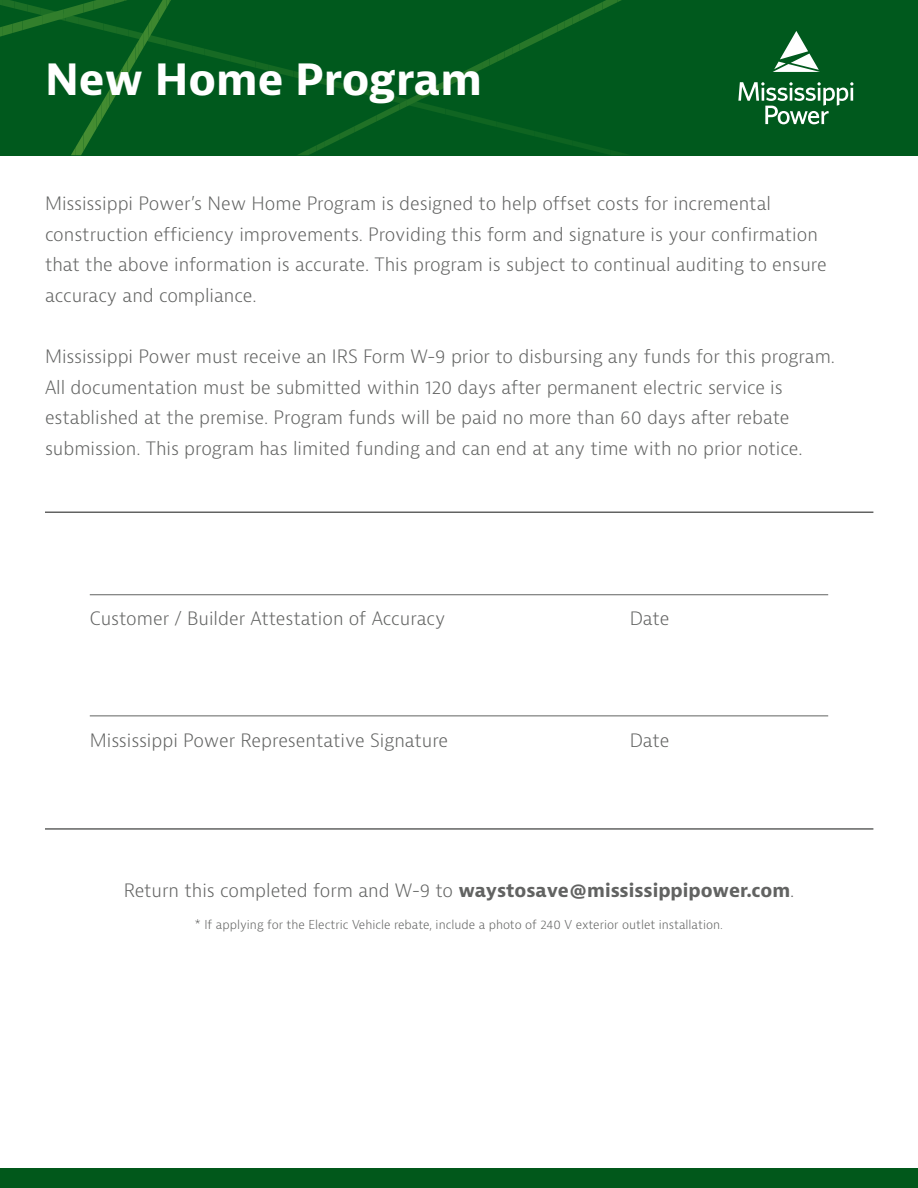
<style>
.page{position:relative;width:918px;height:1188px;background:#fff}
.page>*{position:absolute;margin:0;border:0;box-sizing:border-box;transform-origin:0 0}
.t1{font:700 42px "Bernina Sans";color:#fff}
.t2{font:300 18px/30.6px "Bernina Sans";color:#626362}
.t3{font:300 12px "Bernina Sans";color:#626362}
.s1{font-weight:700}
</style>
<div class="page">
<hr style="left:45px;top:512px;width:828px;height:1px;background:#626362">
<hr style="left:45px;top:828px;width:828px;height:2px;background:#626362">
<hr style="left:90px;top:594px;width:738px;height:1px;background:#626362">
<hr style="left:90px;top:716px;width:738px;height:1px;background:#626362">
<div style="left:0;top:1168px;width:918px;height:20px;background:#01581b"></div>
<div style="left:0;top:0;width:918px;height:155px;background:#00591d"></div>
<svg style="left:0;top:0;width:627px;height:155px"></svg>
<svg style="left:773px;top:31px;width:47px;height:41px"></svg>
<svg style="left:738px;top:82px;width:115px;height:42px"></svg>
<p class="t1" style="left:45px;top:52px;width:439px">New Home Program</p>
<p class="t2" style="left:45px;top:188px;width:783px">Mississippi Power’s New Home Program is designed to help offset costs for incremental construction efficiency improvements. Providing this form and signature is your confirmation that the above information is accurate. This program is subject to continual auditing to ensure accuracy and compliance.</p>
<p class="t2" style="left:45px;top:341px;width:791px">Mississippi Power must receive an IRS Form W-9 prior to disbursing any funds for this program.<br>All documentation must be submitted within 120 days after permanent electric service is established at the premise. Program funds will be paid no more than 60 days after rebate submission. This program has limited funding and can end at any time with no prior notice.</p>
<p class="t2" style="left:90px;top:603px;width:357px">Customer / Builder Attestation of Accuracy</p>
<p class="t2" style="left:630px;top:603px;width:41px">Date</p>
<p class="t2" style="left:90px;top:725px;width:360px">Mississippi Power Representative Signature</p>
<p class="t2" style="left:630px;top:725px;width:41px">Date</p>
<p class="t2" style="left:124px;top:875px;width:672px">Return this completed form and W-9 to <span class="s1">waystosave@mississippipower.com</span>.</p>
<p class="t3" style="left:194px;top:917px;width:530px">* If applying for the Electric Vehicle rebate, include a photo of 240 V exterior outlet installation.</p>
</div>
